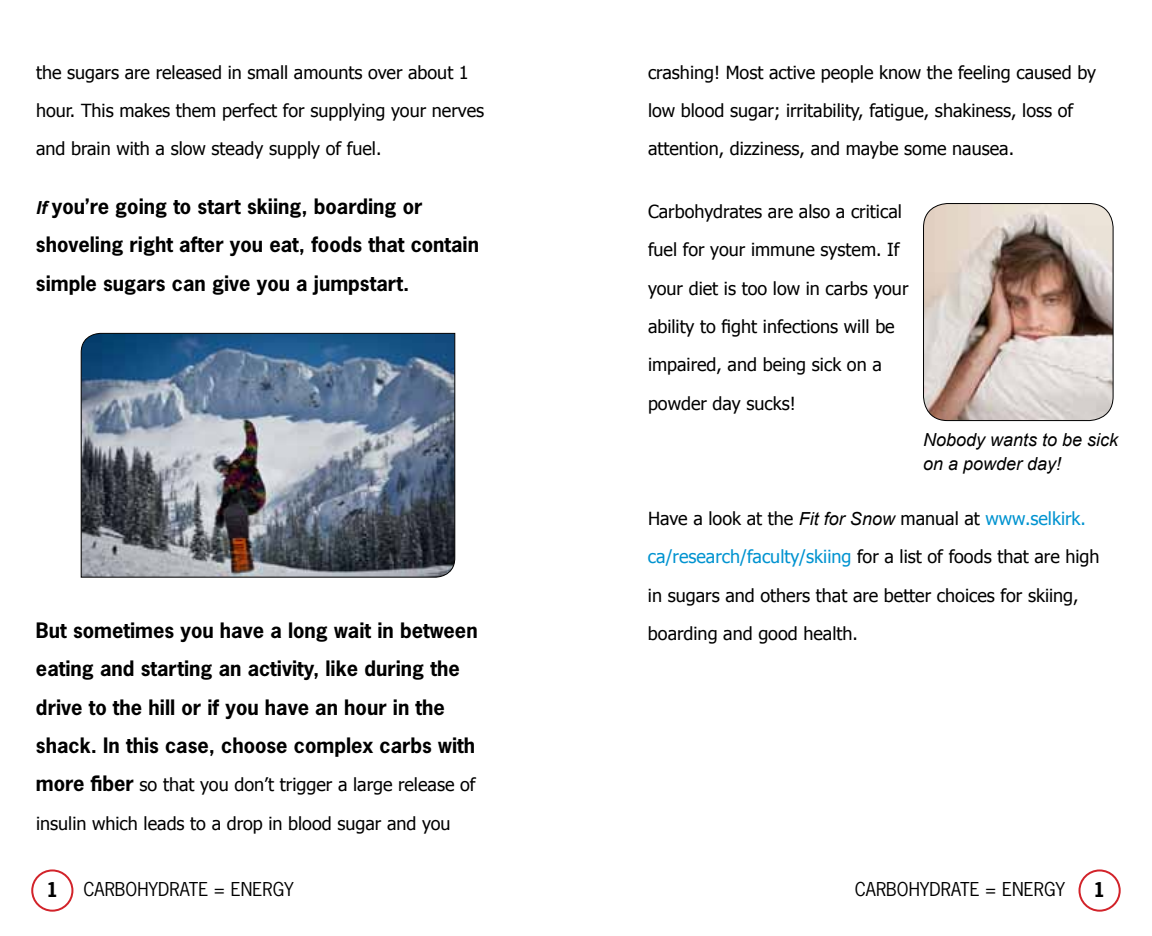
<style>
.page{position:relative;width:1152px;height:936px;background:#fff}
.page>*{position:absolute;margin:0;border:0;box-sizing:border-box;transform-origin:0 0}
.t1{font:700 20px/38.4px "News Gothic Std";color:#000}
.t2{font:700 19.2px "News Gothic Std";color:#000}
.t3{font:18px/38.4px "Tahoma";color:#000}
.t4{font:18px "News Gothic Std";color:#000}
.t5{font:italic 18px/24px "Arial";color:#000}
.s1{font-family:"Arial";font-style:italic;font-size:18px}
.s2{font-family:"News Gothic Std";font-weight:700;font-size:20px}
.s3{font-family:"Arial";font-style:italic}
.s4{color:#0093d0}
</style>
<div class="page">
<img style="left:924px;top:204px;width:189px;height:217px">
<div style="left:923px;top:203px;width:191px;height:218px;border:1px solid #000;border-radius:24px"></div>
<img style="left:80px;top:332px;width:376px;height:246px">
<div style="left:1079px;top:869px;width:42px;height:43px;border:2px solid #d2232a;border-radius:50%"></div>
<div style="left:31px;top:869px;width:42px;height:43px;border:2px solid #d2232a;border-radius:50%"></div>
<p class="t3" style="left:36px;top:52px;width:450px">the sugars are released in small amounts over about 1 hour. This makes them perfect for supplying your nerves and brain with a slow steady supply of fuel.</p>
<p class="t1" style="left:36px;top:187px;width:445px"><span class="s1">If</span> you’re going to start skiing, boarding or shoveling right after you eat, foods that contain simple sugars can give you a jumpstart.</p>
<p class="t1" style="left:36px;top:611px;width:443px">But sometimes you have a long wait in between eating and starting an activity, like during the drive to the hill or if you have an hour in the shack. In this case, choose complex carbs with</p>
<p class="t3" style="left:36px;top:765px;width:441px"><span class="s2">more fiber</span> so that you don’t trigger a large release of insulin which leads to a drop in blood sugar and you</p>
<p class="t3" style="left:648px;top:52px;width:450px">crashing! Most active people know the feeling caused by low blood sugar; irritability, fatigue, shakiness, loss of attention, dizziness, and maybe some nausea.</p>
<p class="t3" style="left:648px;top:191px;width:262px">Carbohydrates are also a critical fuel for your immune system. If your diet is too low in carbs your ability to fight infections will be impaired, and being sick on a powder day sucks!</p>
<p class="t5" style="left:923px;top:428px;width:197px">Nobody wants to be sick on a powder day!</p>
<p class="t3" style="left:648px;top:498px;width:453px">Have a look at the <span class="s3">Fit for Snow</span> manual at <span class="s4">www.selkirk. ca/research/faculty/skiing</span> for a list of foods that are high in sugars and others that are better choices for skiing, boarding and good health.</p>
<p class="t2" style="left:46px;top:877px;width:13px">1</p>
<p class="t4" style="left:83px;top:878px;width:212px">CARBOHYDRATE = ENERGY</p>
<p class="t4" style="left:855px;top:878px;width:212px">CARBOHYDRATE = ENERGY</p>
<p class="t2" style="left:1094px;top:877px;width:13px">1</p>
</div>
